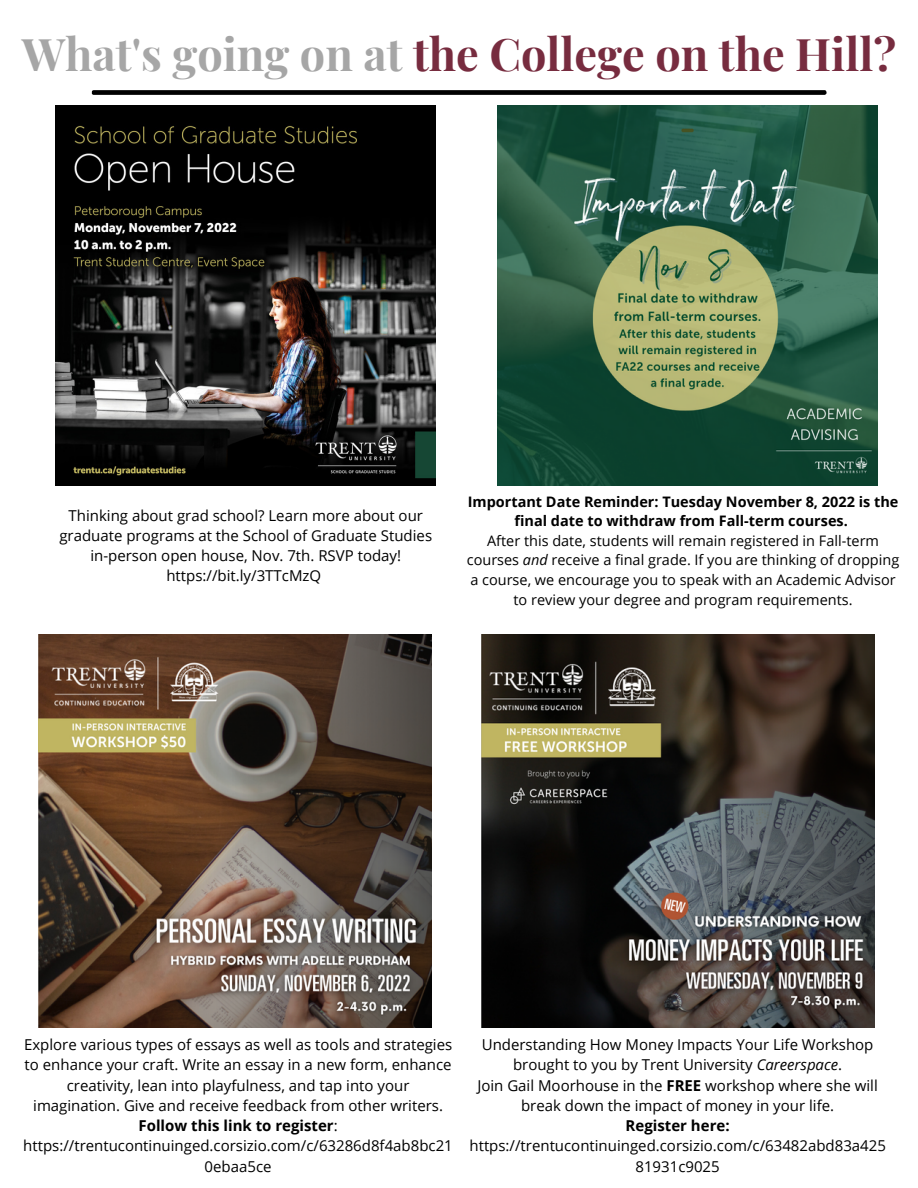
<style>
.page{position:relative;width:918px;height:1188px;background:#fff}
.page>*{position:absolute;margin:0;border:0;box-sizing:border-box;transform-origin:0 0}
.t1{font:700 45px "Playfair Display";color:#772c3f}
.t2{font:15px/20.2px "Open Sans";color:#010101;text-align:center}
.t3{font:700 15px "Open Sans";color:#010101}
.t4{font:14.4px/19.5px "Open Sans";color:#000;text-align:center}
.t5{font:700 14.4px/19.5px "Open Sans";color:#000;text-align:center}
.s1{color:#a6a6a6}
.s2{font-style:italic}
.s3{font-weight:700}
</style>
<div class="page">
<hr style="left:93px;top:90px;width:732px;height:4px;background:#232323">
<svg style="left:93px;top:91px;width:732px;height:4px;background:#080808"></svg>
<img style="left:481px;top:635px;width:393px;height:393px">
<img style="left:39px;top:635px;width:393px;height:393px">
<img style="left:497px;top:105px;width:381px;height:381px">
<img style="left:56px;top:105px;width:380px;height:381px">
<h1 class="t1" style="left:22px;top:22px;width:876px"><span class="s1">What's going on at</span> the College on the Hill?</h1>
<p class="t2" style="left:59px;top:505px;width:374px">Thinking about grad school? Learn more about our graduate programs at the School of Graduate Studies in-person open house, Nov. 7th. RSVP today! https://bit.ly/3TTcMzQ</p>
<p class="t5" style="left:468px;top:491px;width:432px">Important Date Reminder: Tuesday November 8, 2022 is the final date to withdraw from Fall-term courses.</p>
<p class="t4" style="left:467px;top:531px;width:434px">After this date, students will remain registered in Fall-term courses <span class="s2">and</span> receive a final grade. If you are thinking of dropping a course, we encourage you to speak with an Academic Advisor to review your degree and program requirements.</p>
<p class="t2" style="left:23px;top:1034px;width:431px">Explore various types of essays as well as tools and strategies to enhance your craft. Write an essay in a new form, enhance creativity, lean into playfulness, and tap into your imagination. Give and receive feedback from other writers.<br><span class="s3">Follow this link to register</span>: https://trentucontinuinged.corsizio.com/c/63286d8f4ab8bc21<br>0ebaa5ce</p>
<p class="t2" style="left:477px;top:1034px;width:402px">Understanding How Money Impacts Your Life Workshop brought to you by Trent University <span class="s2">Careerspace</span>.<br>Join Gail Moorhouse in the <span class="s3">FREE</span> workshop where she will break down the impact of money in your life.</p>
<p class="t3" style="left:626px;top:1115px;width:105px">Register here:</p>
<p class="t2" style="left:470px;top:1135px;width:418px">https://trentucontinuinged.corsizio.com/c/63482abd83a425<br>81931c9025</p>
</div>
